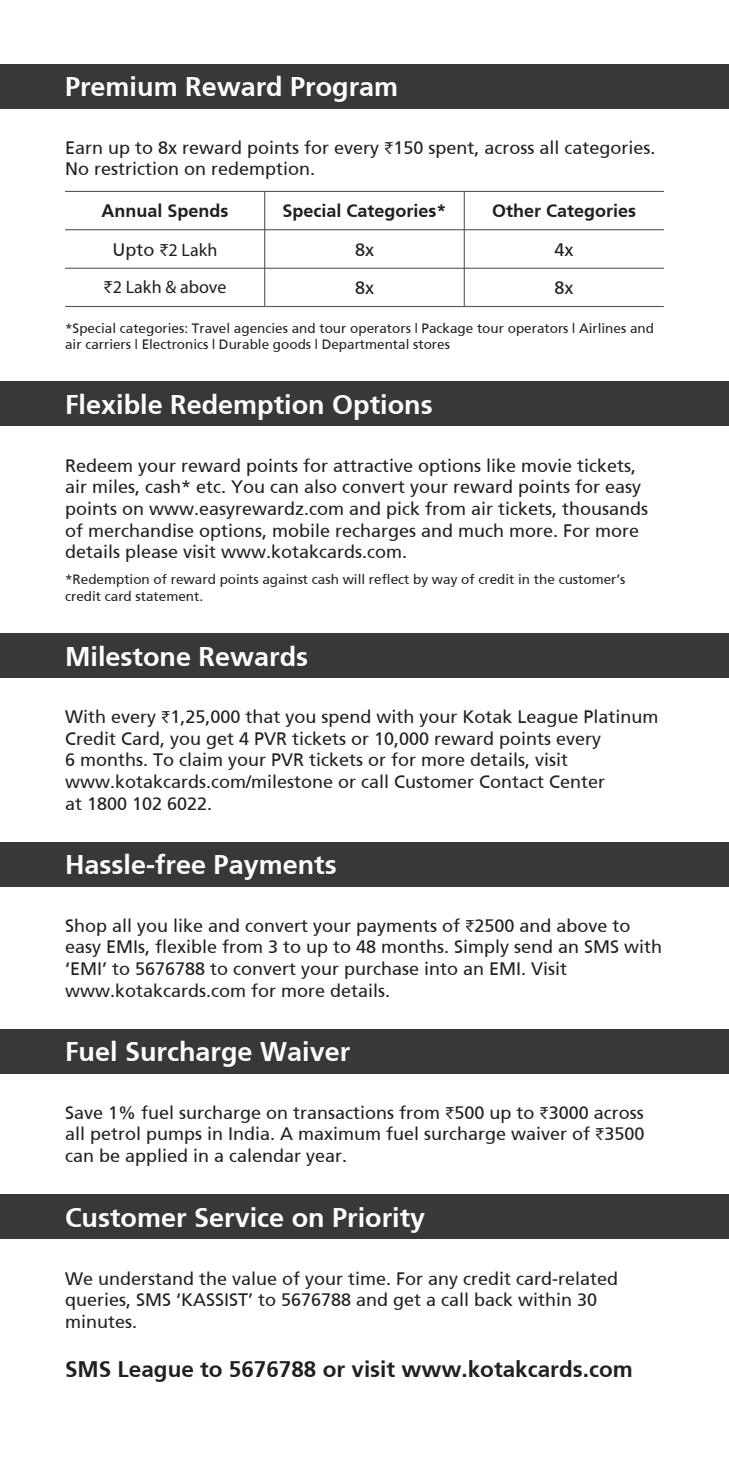
<style>
.page{position:relative;width:729px;height:1458px;background:#fff}
.page>*{position:absolute;margin:0;border:0;box-sizing:border-box;transform-origin:0 0}
.t1{font:700 27px "Frutiger";color:#fff}
.t2{font:700 22.5px "Frutiger";color:#231f20}
.t3{font:18px/21.6px "Frutiger Roman";color:#231f20}
.t4{font:700 18px "Frutiger 65";color:#231f20}
.t5{font:18px "Myriad Pro";color:#231f20}
.t6{font:13.5px/16.2px "Frutiger Roman";color:#231f20}
.s1{font-family:"Myriad Pro"}
.s2{font-family:"Frutiger Roman"}
</style>
<div class="page">
<div style="left:0;top:64px;width:729px;height:44px;background:#383839"></div>
<div style="left:0;top:382px;width:729px;height:44px;background:#383839"></div>
<hr style="left:65px;top:229px;width:599px;height:1px;background:#57585a">
<hr style="left:65px;top:191px;width:599px;height:1px;background:#57585a">
<hr style="left:65px;top:306px;width:599px;height:1px;background:#57585a">
<hr style="left:65px;top:268px;width:599px;height:1px;background:#57585a">
<hr style="left:264px;top:191px;width:1px;height:115px;background:#57585a">
<hr style="left:464px;top:191px;width:1px;height:115px;background:#57585a">
<div style="left:0;top:633px;width:729px;height:45px;background:#383839"></div>
<div style="left:0;top:842px;width:729px;height:44px;background:#383839"></div>
<div style="left:0;top:1029px;width:729px;height:44px;background:#383839"></div>
<div style="left:0;top:1195px;width:729px;height:44px;background:#383839"></div>
<h1 class="t1" style="left:65px;top:71px;width:335px">Premium Reward Program</h1>
<p class="t3" style="left:65px;top:137px;width:592px">Earn up to 8x reward points for every <span class="s1">₹</span>150 spent, across all categories.<br>No restriction on redemption.</p>
<p class="t4" style="left:101px;top:200px;width:129px">Annual Spends</p>
<p class="t4" style="left:282px;top:200px;width:166px">Special Categories*</p>
<p class="t4" style="left:492px;top:200px;width:146px">Other Categories</p>
<p class="t5" style="left:112px;top:239px;width:107px"><span class="s2">Upto</span> ₹2 Lakh</p>
<p class="t3" style="left:355px;top:238px;width:21px">8x</p>
<p class="t3" style="left:555px;top:238px;width:21px">4x</p>
<p class="t5" style="left:104px;top:276px;width:124px">₹2 Lakh &amp; above</p>
<p class="t3" style="left:355px;top:277px;width:21px">8x</p>
<p class="t3" style="left:555px;top:277px;width:21px">8x</p>
<p class="t6" style="left:65px;top:320px;width:590px">*Special categories: Travel agencies and tour operators | Package tour operators | Airlines and air carriers | Electronics | Durable goods | Departmental stores</p>
<h1 class="t1" style="left:65px;top:389px;width:369px">Flexible Redemption Options</h1>
<p class="t3" style="left:65px;top:455px;width:585px">Redeem your reward points for attractive options like movie tickets, air miles, cash* etc. You can also convert your reward points for easy points on www.easyrewardz.com and pick from air tickets, thousands of merchandise options, mobile recharges and much more. For more details please visit www.kotakcards.com.</p>
<p class="t6" style="left:65px;top:572px;width:562px">*Redemption of reward points against cash will reflect by way of credit in the customer’s credit card statement.</p>
<h1 class="t1" style="left:65px;top:640px;width:245px">Milestone Rewards</h1>
<p class="t3" style="left:65px;top:706px;width:595px">With every <span class="s1">₹</span>1,25,000 that you spend with your Kotak League Platinum Credit Card, you get 4 PVR tickets or 10,000 reward points every<br>6 months. To claim your PVR tickets or for more details, visit www.kotakcards.com/milestone or call Customer Contact Center<br>at 1800 102 6022.</p>
<h1 class="t1" style="left:65px;top:849px;width:273px">Hassle-free Payments</h1>
<p class="t3" style="left:65px;top:915px;width:599px">Shop all you like and convert your payments of <span class="s1">₹</span>2500 and above to easy EMIs, flexible from 3 to up to 48 months. Simply send an SMS with ‘EMI’ to 5676788 to convert your purchase into an EMI. Visit www.kotakcards.com for more details.</p>
<h1 class="t1" style="left:65px;top:1036px;width:287px">Fuel Surcharge Waiver</h1>
<p class="t3" style="left:65px;top:1101px;width:581px;text-align:justify">Save 1% fuel surcharge on transactions from <span class="s1">₹</span>500 up to <span class="s1">₹</span>3000 across all petrol pumps in India. A maximum fuel surcharge waiver of <span class="s1">₹</span>3500 can be applied in a calendar year.</p>
<h1 class="t1" style="left:65px;top:1202px;width:362px">Customer Service on Priority</h1>
<p class="t3" style="left:65px;top:1267px;width:555px">We understand the value of your time. For any credit card-related queries, SMS ‘KASSIST’ to 5676788 and get a call back within 30 minutes.</p>
<p class="t2" style="left:65px;top:1356px;width:569px">SMS League to 5676788 or visit www.kotakcards.com</p>
</div>
